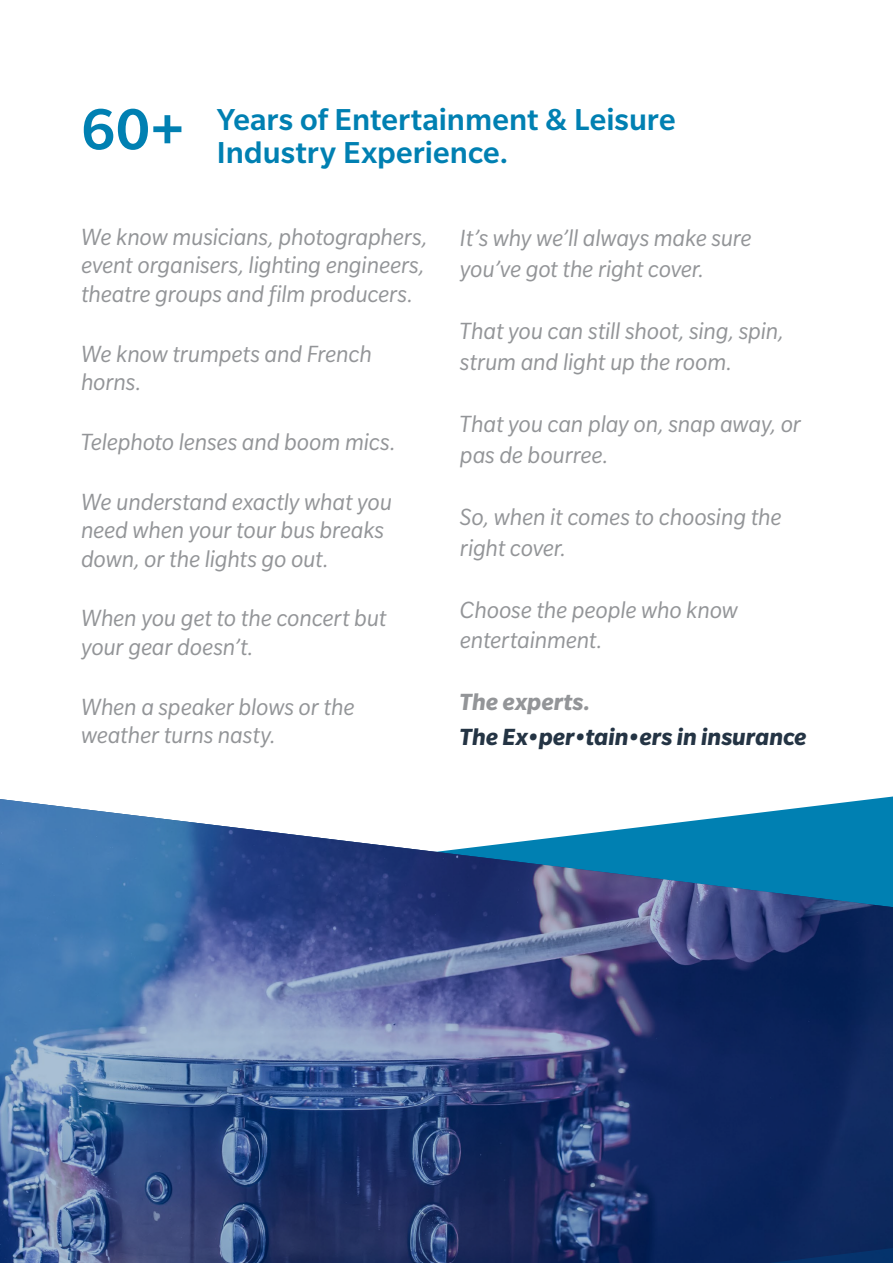
<style>
.page{position:relative;width:893px;height:1263px;background:#fff}
.page>*{position:absolute;margin:0;border:0;box-sizing:border-box;transform-origin:0 0}
.t1{font:500 33px/33px "Slate Pro";color:#0080b2}
.t2{font:italic 25.5px/28.5px "Slate Pro";letter-spacing:-.005em;color:#939598}
.t3{font:italic 700 25.5px "Slate Pro";color:#243444}
.t4{font:italic 700 25.5px "Slate Pro";color:#939598}
</style>
<div class="page">
<svg style="left:0;top:796px;width:893px;height:452px;background:#405d8f"></svg>
<svg style="left:0;top:1248px;width:893px;height:15px;background:#22386b"></svg>
<p class="t1" style="left:81px;top:102px;width:596px;text-indent:136px">Years of Entertainment &amp; Leisure<br><sup>60+</sup> Industry Experience.</p>
<p class="t2" style="left:81px;top:222px;width:348px;text-align:justify">We know musicians, photographers, event organisers, lighting engineers, theatre groups and film producers.</p>
<p class="t2" style="left:81px;top:339px;width:292px">We know trumpets and French horns.</p>
<p class="t2" style="left:81px;top:427px;width:316px">Telephoto lenses and boom mics.</p>
<p class="t2" style="left:81px;top:487px;width:312px">We understand exactly what you need when your tour bus breaks down, or the lights go out.</p>
<p class="t2" style="left:81px;top:604px;width:307px">When you get to the concert but your gear doesn’t.</p>
<p class="t2" style="left:81px;top:692px;width:275px">When a speaker blows or the weather turns nasty.</p>
<p class="t2" style="left:460px;top:223px;width:293px;line-height:30.8px">It’s why we’ll always make sure you’ve got the right cover.</p>
<p class="t2" style="left:460px;top:315px;width:325px;line-height:30.8px">That you can still shoot, sing, spin, strum and light up the room.</p>
<p class="t2" style="left:460px;top:408px;width:343px;line-height:30.8px">That you can play on, snap away, or pas de bourree.</p>
<p class="t2" style="left:460px;top:501px;width:323px;line-height:30.8px">So, when it comes to choosing the right cover.</p>
<p class="t2" style="left:460px;top:594px;width:279px;line-height:30.8px">Choose the people who know entertainment.</p>
<p class="t4" style="left:460px;top:688px;width:132px">The experts.</p>
<p class="t3" style="left:460px;top:723px;width:348px">The Ex•per•tain•ers in insurance</p>
</div>
